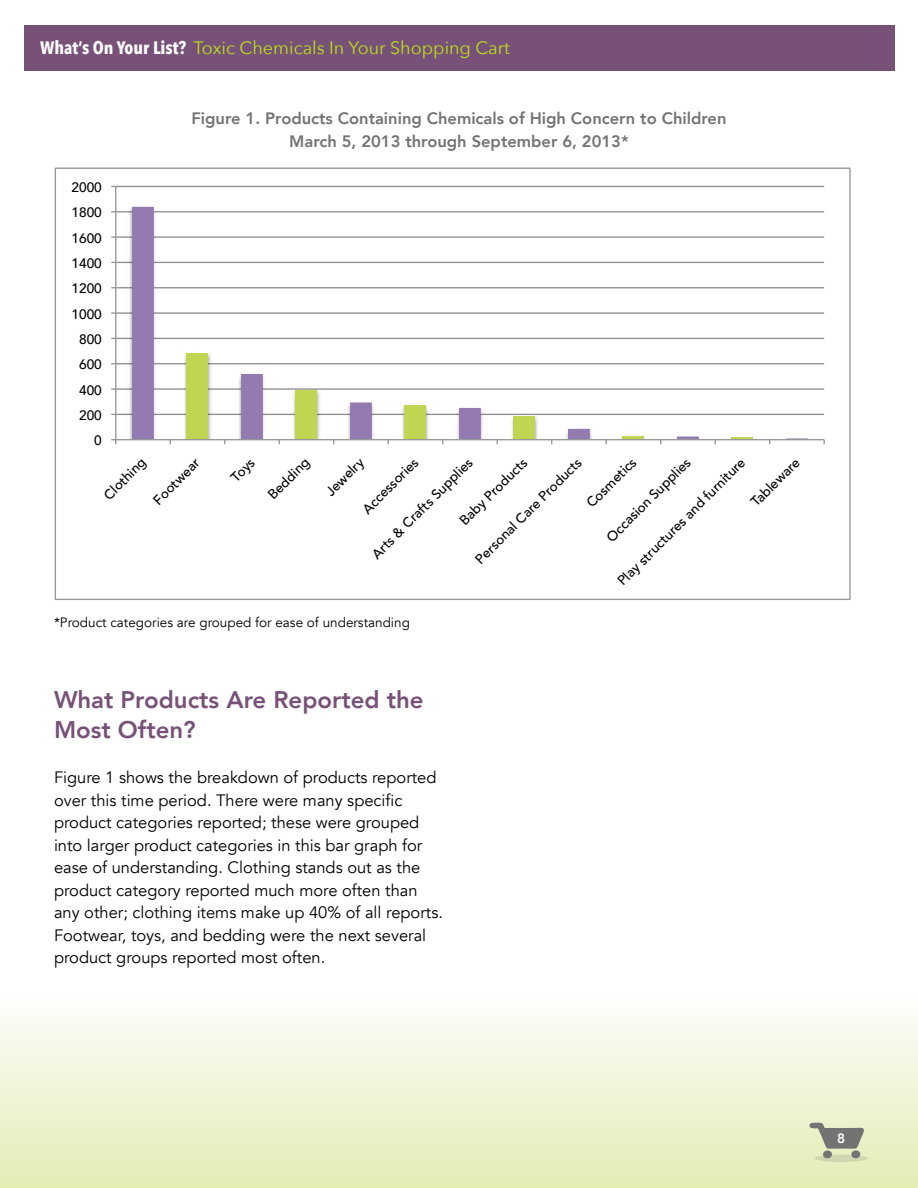
<style>
.page{position:relative;width:918px;height:1188px;background:#fff}
.page>*{position:absolute;margin:0;border:0;box-sizing:border-box;transform-origin:0 0}
.t1{font:800 24px/30px "Avenir";color:#775177}
.t2{font:18px "Avenir Next";color:#bbe01a}
.t3{font:16.5px/22.5px "Avenir";color:#000}
.t4{font:800 16.5px/22.5px "Avenir";color:#737373;text-align:center}
.t5{font:500 13.65px "Avenir";color:#000}
.t6{font:13.5px "Avenir";color:#000}
.t7{font:800 13.5px "Avenir";color:#fff}
.s1{font-family:"Avenir Next Condensed";font-weight:700;color:#fff}
</style>
<div class="page">
<hr style="left:116px;top:414px;width:708px;height:1px;background:#919191">
<hr style="left:116px;top:388px;width:708px;height:2px;background:#919191">
<hr style="left:116px;top:363px;width:708px;height:1px;background:#919191">
<hr style="left:116px;top:338px;width:708px;height:1px;background:#919191">
<hr style="left:116px;top:312px;width:708px;height:2px;background:#919191">
<hr style="left:116px;top:287px;width:708px;height:1px;background:#919191">
<hr style="left:116px;top:262px;width:708px;height:1px;background:#919191">
<hr style="left:116px;top:236px;width:708px;height:2px;background:#919191">
<hr style="left:116px;top:211px;width:708px;height:1px;background:#919191">
<hr style="left:116px;top:186px;width:708px;height:1px;background:#919191">
<img style="left:125px;top:206px;width:689px;height:233px">
<svg style="left:132px;top:207px;width:676px;height:232px"></svg>
<hr style="left:115px;top:186px;width:1px;height:254px;background:#989898">
<hr style="left:116px;top:439px;width:708px;height:1px;background:#989898">
<svg style="left:111px;top:439px;width:5px;height:5px"></svg>
<div style="left:24px;top:26px;width:871px;height:45px;background:#775177"></div>
<div style="left:0;top:994px;width:918px;height:194px;background:linear-gradient(to bottom,#fdfefd,#e3edb5)"></div>
<svg style="left:809px;top:1122px;width:57px;height:37px"></svg>
<svg style="left:815px;top:1155px;width:53px;height:7px"></svg>
<p class="t2" style="left:40px;top:33px;width:471px"><span class="s1">What’s On Your List?</span> Toxic Chemicals In Your Shopping Cart</p>
<p class="t5" style="left:72px;top:175px;width:32px">2000</p>
<p class="t5" style="left:72px;top:201px;width:32px">1800</p>
<p class="t5" style="left:72px;top:226px;width:32px">1600</p>
<p class="t5" style="left:72px;top:251px;width:32px">1400</p>
<p class="t5" style="left:72px;top:277px;width:32px">1200</p>
<p class="t5" style="left:72px;top:302px;width:32px">1000</p>
<p class="t5" style="left:79px;top:327px;width:24px">800</p>
<p class="t5" style="left:79px;top:353px;width:24px">600</p>
<p class="t5" style="left:79px;top:378px;width:24px">400</p>
<p class="t5" style="left:79px;top:403px;width:24px">200</p>
<p class="t5" style="left:94px;top:429px;width:9px">0</p>
<p class="t4" style="left:191px;top:108px;width:537px">Figure 1. Products Containing Chemicals of High Concern to Children<br>March 5, 2013 through September 6, 2013*</p>
<p class="t5" style="left:98px;top:489px;width:54px;rotate:-45deg">Clothing</p>
<p class="t5" style="left:147px;top:494px;width:61px;rotate:-45deg">Footwear</p>
<p class="t5" style="left:225px;top:471px;width:29px;rotate:-45deg">Toys</p>
<p class="t5" style="left:262px;top:488px;width:54px;rotate:-45deg">Bedding</p>
<p class="t5" style="left:320px;top:485px;width:49px;rotate:-45deg">Jewelry</p>
<p class="t5" style="left:611px;top:575px;width:176px;rotate:-45deg">Play structures and furniture</p>
<p class="t5" style="left:745px;top:496px;width:64px;rotate:-45deg">Tableware</p>
<p class="t5" style="left:469px;top:553px;width:146px;rotate:-45deg">Personal Care Products</p>
<p class="t5" style="left:580px;top:497px;width:65px;rotate:-45deg">Cosmetics</p>
<p class="t5" style="left:366px;top:548px;width:138px;rotate:-45deg">Arts &amp; Crafts Supplies</p>
<p class="t5" style="left:454px;top:515px;width:91px;rotate:-45deg">Baby Products</p>
<p class="t5" style="left:356px;top:503px;width:74px;rotate:-45deg">Accessories</p>
<p class="t5" style="left:601px;top:531px;width:114px;rotate:-45deg">Occasion Supplies</p>
<p class="t6" style="left:54px;top:614px;width:357px">*Product categories are grouped for ease of understanding</p>
<h1 class="t1" style="left:54px;top:685px;width:371px">What Products Are Reported the<br>Most Often?</h1>
<p class="t3" style="left:54px;top:766px;width:390px">Figure 1 shows the breakdown of products reported over this time period. There were many specific product categories reported; these were grouped into larger product categories in this bar graph for ease of understanding. Clothing stands out as the product category reported much more often than any other; clothing items make up 40% of all reports.<br>Footwear, toys, and bedding were the next several product groups reported most often.</p>
<p class="t7" style="left:837px;top:1127px;width:9px">8</p>
</div>
